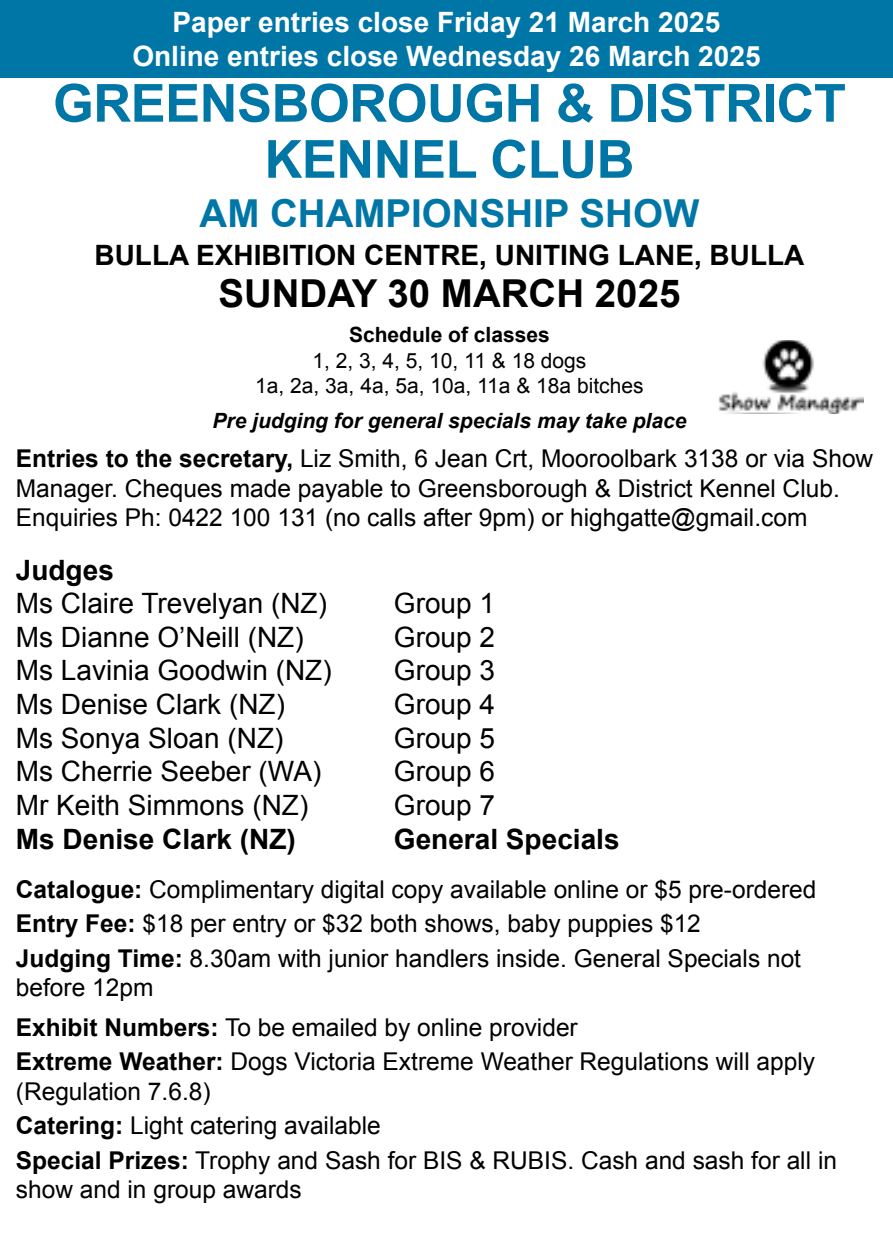
<style>
.page{position:relative;width:893px;height:1241px;background:#fff}
.page>*{position:absolute;margin:0;border:0;box-sizing:border-box;transform-origin:0 0}
.t1{font:700 52.5px/56px "Arial";letter-spacing:-.01em;color:#0076a7;text-align:center}
.t2{font:700 38.5px "Arial";color:#0076a7}
.t3{font:700 38.5px "Arial";color:#000}
.t4{font:28px "Arial";color:#000}
.t5{font:700 28px "Arial";color:#000}
.t6{font:700 28px/33.6px "Arial";color:#fff;text-align:center}
.t7{font:24.5px/29.4px "Arial";color:#000}
.t8{font:21px/25.2px "Arial";color:#000;text-align:center}
.t9{font:italic 700 21px "Arial";color:#000}
.t10{font:700 21px "Arial";color:#000}
.s1{font-weight:700}
</style>
<div class="page">
<div style="left:0;top:0;width:893px;height:77px;background:#0076a7"></div>
<img style="left:718px;top:340px;width:145px;height:74px">
<p class="t6" style="left:132px;top:6px;width:630px">Paper entries close Friday 21 March 2025<br>Online entries close Wednesday 26 March 2025</p>
<h1 class="t1" style="left:53px;top:77px;width:794px">GREENSBOROUGH &amp; DISTRICT<br>KENNEL CLUB</h1>
<h2 class="t2" style="left:200px;top:188px;width:501px">AM CHAMPIONSHIP SHOW</h2>
<p class="t5" style="left:95px;top:237px;width:711px">BULLA EXHIBITION CENTRE, UNITING LANE, BULLA</p>
<h2 class="t3" style="left:218px;top:268px;width:464px">SUNDAY 30 MARCH 2025</h2>
<p class="t10" style="left:349px;top:321px;width:202px">Schedule of classes</p>
<p class="t8" style="left:255px;top:348px;width:390px">1, 2, 3, 4, 5, 10, 11 &amp; 18 dogs<br>1a, 2a, 3a, 4a, 5a, 10a, 11a &amp; 18a bitches</p>
<p class="t9" style="left:213px;top:407px;width:475px">Pre judging for general specials may take place</p>
<p class="t7" style="left:16px;top:444px;width:859px"><span class="s1">Entries to the secretary,</span> Liz Smith, 6 Jean Crt, Mooroolbark 3138 or via Show<br>Manager. Cheques made payable to Greensborough &amp; District Kennel Club.<br>Enquiries Ph: 0422 100 131 (no calls after 9pm) or highgatte@gmail.com</p>
<p class="t5" style="left:16px;top:551px;width:100px">Judges</p>
<p class="t4" style="left:16px;top:585px;width:313px">Ms Claire Trevelyan (NZ)</p>
<p class="t4" style="left:394px;top:585px;width:103px">Group 1</p>
<p class="t4" style="left:16px;top:618px;width:289px">Ms Dianne O’Neill (NZ)</p>
<p class="t4" style="left:394px;top:618px;width:103px">Group 2</p>
<p class="t4" style="left:16px;top:652px;width:317px">Ms Lavinia Goodwin (NZ)</p>
<p class="t4" style="left:394px;top:652px;width:103px">Group 3</p>
<p class="t4" style="left:16px;top:685px;width:271px">Ms Denise Clark (NZ)</p>
<p class="t4" style="left:394px;top:685px;width:103px">Group 4</p>
<p class="t4" style="left:16px;top:719px;width:269px">Ms Sonya Sloan (NZ)</p>
<p class="t4" style="left:394px;top:719px;width:103px">Group 5</p>
<p class="t4" style="left:16px;top:753px;width:307px">Ms Cherrie Seeber (WA)</p>
<p class="t4" style="left:394px;top:753px;width:103px">Group 6</p>
<p class="t4" style="left:16px;top:786px;width:294px">Mr Keith Simmons (NZ)</p>
<p class="t4" style="left:394px;top:786px;width:103px">Group 7</p>
<p class="t5" style="left:16px;top:820px;width:282px">Ms Denise Clark (NZ)</p>
<p class="t5" style="left:394px;top:820px;width:227px">General Specials</p>
<p class="t7" style="left:16px;top:872px;width:802px;line-height:34.3px"><span class="s1">Catalogue:</span> Complimentary digital copy available online or $5 pre-ordered<br><span class="s1">Entry Fee:</span> $18 per entry or $32 both shows, baby puppies $12<br><span class="s1">Judging Time:</span> 8.30am with junior handlers inside. General Specials not</p>
<p class="t7" style="left:16px;top:967px;width:563px;line-height:39.9px">before 12pm<br><span class="s1">Exhibit Numbers:</span> To be emailed by online provider</p>
<p class="t7" style="left:16px;top:1047px;width:801px"><span class="s1">Extreme Weather:</span> Dogs Victoria Extreme Weather Regulations will apply (Regulation 7.6.8)</p>
<p class="t7" style="left:16px;top:1108px;width:823px;line-height:34.3px"><span class="s1">Catering:</span> Light catering available<br><span class="s1">Special Prizes:</span> Trophy and Sash for BIS &amp; RUBIS. Cash and sash for all in</p>
<p class="t7" style="left:16px;top:1174px;width:287px">show and in group awards</p>
</div>
